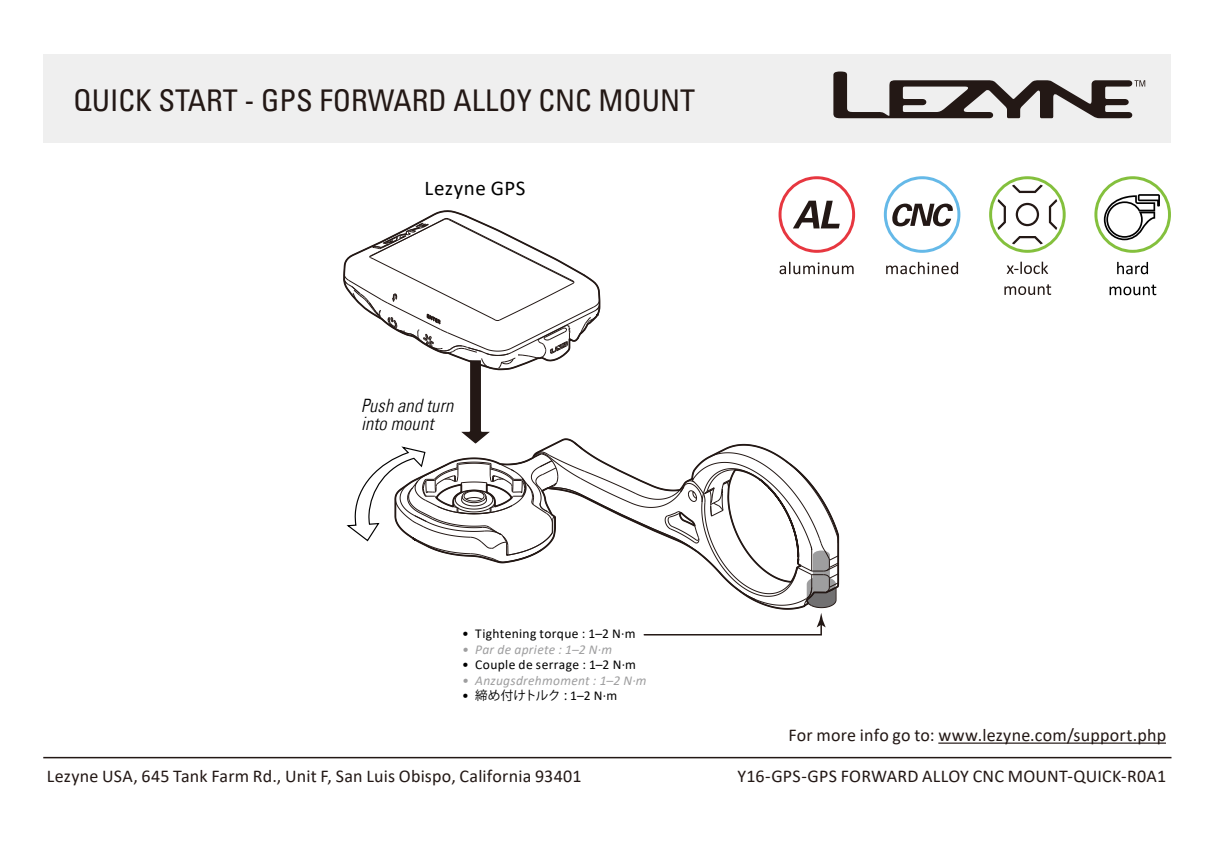
<style>
.page{position:relative;width:1214px;height:866px;background:#fff}
.page>*{position:absolute;margin:0;border:0;box-sizing:border-box;transform-origin:0 0}
.t1{font:condensed 30px "Univers LT";color:#231815}
.t2{font:21px "Calibri";letter-spacing:.025em;color:#000}
.t3{font:italic 300 condensed 18.3px/18.3px "Univers LT";letter-spacing:.01em;color:#000}
.t4{font:18px "Calibri";letter-spacing:.01em;color:#231815}
.t5{font:13.5px "Calibri";letter-spacing:.025em;color:#000}
.t6{font:italic 13.5px "Calibri";letter-spacing:.02em;color:#9e9e9f}
.s1{font-family:"Koz Go Pro";font-size:12.6px}
.s2{font-family:"Koz Go Pro"}
</style>
<div class="page">
<div style="left:44px;top:55px;width:1127px;height:88px;background:#efefef"></div>
<hr style="left:938px;top:742px;width:228px;height:1px;background:#231815">
<svg style="left:833px;top:71px;width:312px;height:47px"></svg>
<hr style="left:43px;top:757px;width:1128px;height:1px;background:#231815">
<svg style="left:1007px;top:262px;width:41px;height:12px"></svg>
<svg style="left:1004px;top:284px;width:47px;height:11px"></svg>
<svg style="left:989px;top:176px;width:77px;height:77px"></svg>
<svg style="left:886px;top:262px;width:72px;height:12px"></svg>
<svg style="left:884px;top:176px;width:76px;height:77px"></svg>
<svg style="left:1094px;top:176px;width:77px;height:77px"></svg>
<svg style="left:1117px;top:262px;width:31px;height:12px"></svg>
<svg style="left:1109px;top:284px;width:47px;height:11px"></svg>
<svg style="left:343px;top:176px;width:512px;height:460px"></svg>
<h1 class="t1" style="left:73px;top:81px;width:623px">QUICK START - GPS FORWARD ALLOY CNC MOUNT</h1>
<p class="t2" style="left:425px;top:174px;width:102px">Lezyne GPS</p>
<p class="t3" style="left:361px;top:396px;width:94px">Push and turn into mount</p>
<p class="t5" style="left:462px;top:624px;width:175px">• Tightening torque : 1–2 N·m</p>
<p class="t6" style="left:462px;top:640px;width:151px">• Par de apriete : 1–2 N·m</p>
<p class="t5" style="left:462px;top:655px;width:175px">• Couple de serrage : 1–2 N·m</p>
<p class="t6" style="left:462px;top:670px;width:186px">• Anzugsdrehmoment : 1–2 N·m</p>
<p class="t5" style="left:462px;top:686px;width:156px">• <span class="s1">締め付けトルク</span> <span class="s2">:</span> 1–2 N·m</p>
<p class="t4" style="left:788px;top:722px;width:379px">For more info go to: www.lezyne.com/support.php</p>
<p class="t4" style="left:47px;top:763px;width:536px">Lezyne USA, 645 Tank Farm Rd., Unit F, San Luis Obispo, California 93401</p>
<p class="t4" style="left:738px;top:763px;width:430px">Y16-GPS-GPS FORWARD ALLOY CNC MOUNT-QUICK-R0A1</p>
</div>
